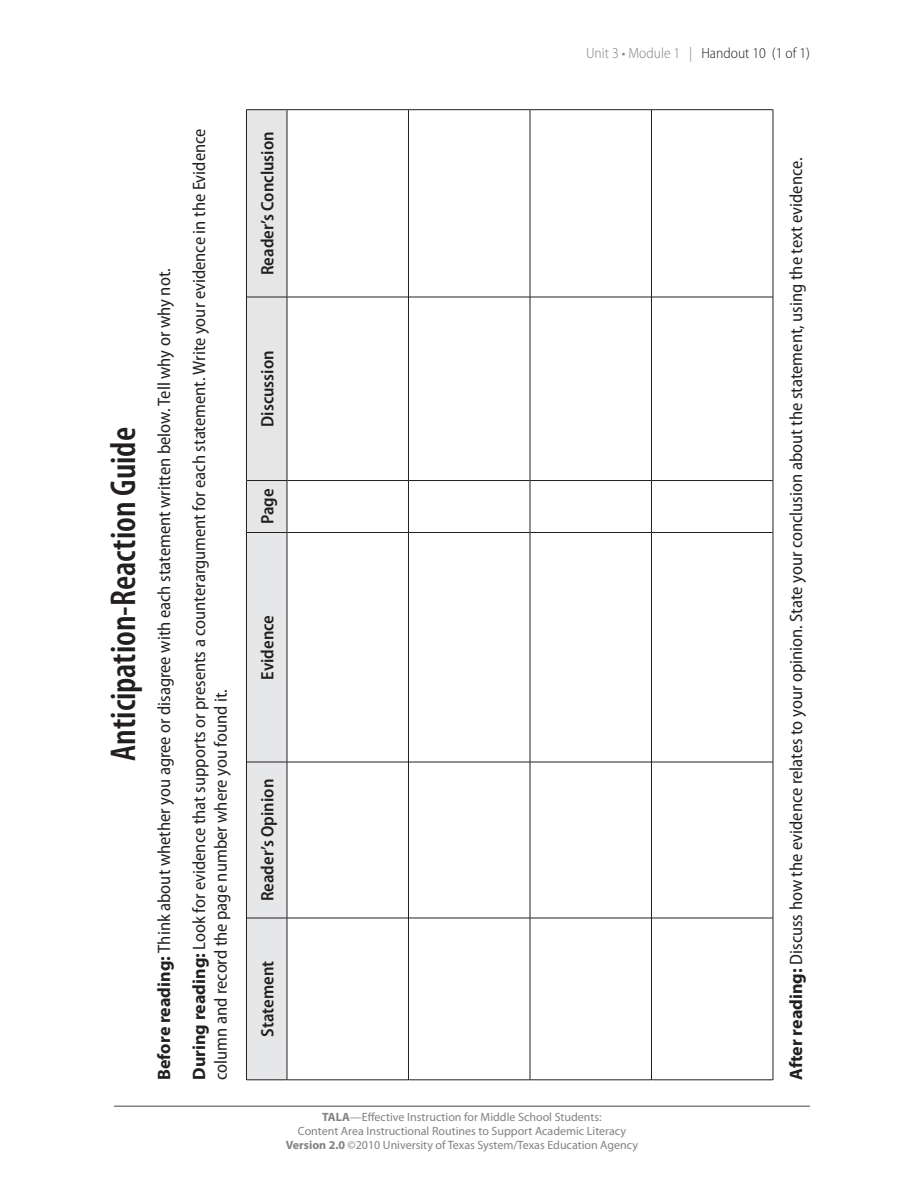
<style>
.page{position:relative;width:918px;height:1188px;background:#fff}
.page>*{position:absolute;margin:0;border:0;box-sizing:border-box;transform-origin:0 0}
.Handout_Title{font:600 condensed 36px "Myriad Pro";color:#231f20}
.t1{font:semi-condensed 18px/21.6px "Myriad Pro";color:#231f20}
.Table_Column_Header{font:600 semi-condensed 18px "Myriad Pro";color:#231f20}
.Right_Page_Number{font:300 semi-condensed 15px "Myriad Pro";color:#231f20}
.t2{font:12px/14.4px "Myriad Pro";color:#808285;text-align:center}
.s1{font-weight:700;font-stretch:normal}
.s2{color:#808285}
.s3{font-weight:700}
</style>
<div class="page">
<hr style="left:114px;top:1106px;width:696px;height:1px;background:#808285">
<div style="left:247px;top:110px;width:40px;height:970px;background:#e6e7e9"></div>
<hr style="left:246px;top:918px;width:1px;height:162px;background:#231f20">
<hr style="left:247px;top:1080px;width:40px;height:1px;background:#231f20">
<hr style="left:246px;top:762px;width:1px;height:156px;background:#231f20">
<hr style="left:247px;top:918px;width:40px;height:1px;background:#231f20">
<hr style="left:246px;top:533px;width:1px;height:229px;background:#231f20">
<hr style="left:247px;top:762px;width:40px;height:1px;background:#231f20">
<hr style="left:246px;top:481px;width:1px;height:52px;background:#231f20">
<hr style="left:247px;top:532px;width:40px;height:1px;background:#231f20">
<hr style="left:246px;top:297px;width:1px;height:184px;background:#231f20">
<hr style="left:247px;top:480px;width:40px;height:1px;background:#231f20">
<hr style="left:246px;top:109px;width:1px;height:188px;background:#231f20">
<hr style="left:247px;top:297px;width:40px;height:1px;background:#231f20">
<hr style="left:247px;top:109px;width:40px;height:1px;background:#231f20">
<hr style="left:287px;top:918px;width:1px;height:162px;background:#231f20">
<hr style="left:287px;top:1080px;width:121px;height:1px;background:#231f20">
<hr style="left:287px;top:762px;width:1px;height:156px;background:#231f20">
<hr style="left:287px;top:918px;width:121px;height:1px;background:#231f20">
<hr style="left:287px;top:533px;width:1px;height:229px;background:#231f20">
<hr style="left:287px;top:762px;width:121px;height:1px;background:#231f20">
<hr style="left:287px;top:481px;width:1px;height:52px;background:#231f20">
<hr style="left:287px;top:532px;width:121px;height:1px;background:#231f20">
<hr style="left:287px;top:297px;width:1px;height:184px;background:#231f20">
<hr style="left:287px;top:480px;width:121px;height:1px;background:#231f20">
<hr style="left:287px;top:109px;width:1px;height:188px;background:#231f20">
<hr style="left:287px;top:297px;width:121px;height:1px;background:#231f20">
<hr style="left:287px;top:109px;width:121px;height:1px;background:#231f20">
<hr style="left:408px;top:918px;width:1px;height:162px;background:#231f20">
<hr style="left:409px;top:1080px;width:121px;height:1px;background:#231f20">
<hr style="left:408px;top:762px;width:1px;height:156px;background:#231f20">
<hr style="left:409px;top:918px;width:121px;height:1px;background:#231f20">
<hr style="left:408px;top:533px;width:1px;height:229px;background:#231f20">
<hr style="left:409px;top:762px;width:121px;height:1px;background:#231f20">
<hr style="left:408px;top:481px;width:1px;height:52px;background:#231f20">
<hr style="left:409px;top:532px;width:121px;height:1px;background:#231f20">
<hr style="left:408px;top:297px;width:1px;height:184px;background:#231f20">
<hr style="left:409px;top:480px;width:121px;height:1px;background:#231f20">
<hr style="left:408px;top:109px;width:1px;height:188px;background:#231f20">
<hr style="left:409px;top:297px;width:121px;height:1px;background:#231f20">
<hr style="left:409px;top:109px;width:121px;height:1px;background:#231f20">
<hr style="left:530px;top:918px;width:1px;height:162px;background:#231f20">
<hr style="left:530px;top:1080px;width:121px;height:1px;background:#231f20">
<hr style="left:530px;top:762px;width:1px;height:156px;background:#231f20">
<hr style="left:530px;top:918px;width:121px;height:1px;background:#231f20">
<hr style="left:530px;top:533px;width:1px;height:229px;background:#231f20">
<hr style="left:530px;top:762px;width:121px;height:1px;background:#231f20">
<hr style="left:530px;top:481px;width:1px;height:52px;background:#231f20">
<hr style="left:530px;top:532px;width:121px;height:1px;background:#231f20">
<hr style="left:530px;top:297px;width:1px;height:184px;background:#231f20">
<hr style="left:530px;top:480px;width:121px;height:1px;background:#231f20">
<hr style="left:530px;top:109px;width:1px;height:188px;background:#231f20">
<hr style="left:530px;top:297px;width:121px;height:1px;background:#231f20">
<hr style="left:530px;top:109px;width:121px;height:1px;background:#231f20">
<hr style="left:651px;top:918px;width:1px;height:162px;background:#231f20">
<hr style="left:652px;top:1080px;width:121px;height:1px;background:#231f20">
<hr style="left:651px;top:762px;width:1px;height:156px;background:#231f20">
<hr style="left:652px;top:918px;width:121px;height:1px;background:#231f20">
<hr style="left:651px;top:533px;width:1px;height:229px;background:#231f20">
<hr style="left:652px;top:762px;width:121px;height:1px;background:#231f20">
<hr style="left:651px;top:481px;width:1px;height:52px;background:#231f20">
<hr style="left:652px;top:532px;width:121px;height:1px;background:#231f20">
<hr style="left:651px;top:297px;width:1px;height:184px;background:#231f20">
<hr style="left:652px;top:480px;width:121px;height:1px;background:#231f20">
<hr style="left:651px;top:109px;width:1px;height:188px;background:#231f20">
<hr style="left:652px;top:297px;width:121px;height:1px;background:#231f20">
<hr style="left:652px;top:109px;width:121px;height:1px;background:#231f20">
<hr style="left:773px;top:918px;width:1px;height:162px;background:#231f20">
<hr style="left:773px;top:762px;width:1px;height:156px;background:#231f20">
<hr style="left:773px;top:533px;width:1px;height:229px;background:#231f20">
<hr style="left:773px;top:481px;width:1px;height:52px;background:#231f20">
<hr style="left:773px;top:297px;width:1px;height:184px;background:#231f20">
<hr style="left:773px;top:109px;width:1px;height:188px;background:#231f20">
<p class="Handout_Title" style="left:103px;top:761px;width:335px;rotate:-90deg">Anticipation-Reaction Guide</p>
<p class="t1" style="left:154px;top:1080px;width:813px;rotate:-90deg"><span class="s1">Before reading:</span> Think about whether you agree or disagree with each statement written below. Tell why or why not.</p>
<p class="t1" style="left:189px;top:1080px;width:953px;rotate:-90deg"><span class="s1">During reading:</span> Look for evidence that supports or presents a counterargument for each statement. Write your evidence in the Evidence column and record the page number where you found it.</p>
<p class="Right_Page_Number" style="left:586px;top:45px;width:225px"><span class="s2">Unit 3 • Module 1 |</span> Handout 10 (1 of 1)</p>
<p class="Table_Column_Header" style="left:258px;top:275px;width:145px;rotate:-90deg">Reader’s Conclusion</p>
<p class="Table_Column_Header" style="left:258px;top:427px;width:78px;rotate:-90deg">Discussion</p>
<p class="Table_Column_Header" style="left:258px;top:524px;width:37px;rotate:-90deg">Page</p>
<p class="Table_Column_Header" style="left:258px;top:680px;width:66px;rotate:-90deg">Evidence</p>
<p class="Table_Column_Header" style="left:258px;top:901px;width:124px;rotate:-90deg">Reader’s Opinion</p>
<p class="Table_Column_Header" style="left:258px;top:1037px;width:77px;rotate:-90deg">Statement</p>
<p class="t2" style="left:286px;top:1110px;width:354px"><span class="s3">TALA</span>—Effective Instruction for Middle School Students:<br>Content Area Instructional Routines to Support Academic Literacy<br><span class="s3">Version 2.0</span> ©2010 University of Texas System/Texas Education Agency</p>
<p class="t1" style="left:786px;top:1080px;width:924px;rotate:-90deg"><span class="s1">After reading:</span> Discuss how the evidence relates to your opinion. State your conclusion about the statement, using the text evidence.</p>
</div>
